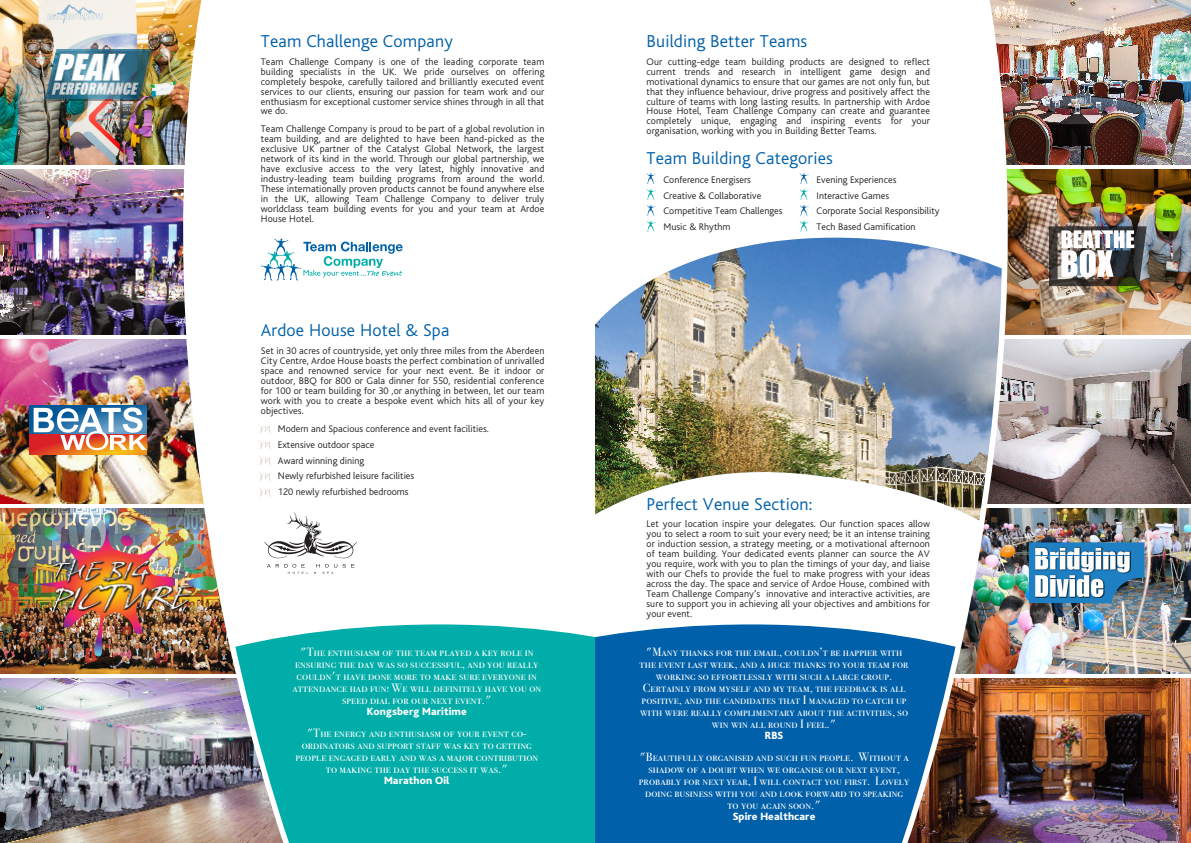
<style>
.page{position:relative;width:1191px;height:843px;background:#fff}
.page>*{position:absolute;margin:0;border:0;box-sizing:border-box;transform-origin:0 0}
.t1{font:300 18px "Bliss";letter-spacing:.01em;color:#0060a9}
.t2{font:12px/12px "Bodoni Svty Two SCITCTT";letter-spacing:.01em;color:#fff;text-align:center}
.t3{font:800 11px "Bliss";letter-spacing:.01em;color:#fff}
.t4{font:300 10px/9.9px "Bliss";color:#231f20;text-align:justify}
</style>
<div class="page">
<img style="left:0;top:0;width:126px;height:165px">
<img style="left:46px;top:49px;width:80px;height:51px">
<img style="left:0;top:170px;width:126px;height:164px">
<img style="left:0;top:339px;width:126px;height:164px">
<svg style="left:30px;top:433px;width:96px;height:21px"></svg>
<svg style="left:30px;top:405px;width:117px;height:28px"></svg>
<svg style="left:34px;top:407px;width:92px;height:43px"></svg>
<img style="left:0;top:508px;width:126px;height:165px">
<img style="left:17px;top:513px;width:109px;height:144px">
<img style="left:54px;top:559px;width:72px;height:53px">
<img style="left:0;top:678px;width:126px;height:164px">
<img style="left:131px;top:0;width:203px;height:624px">
<img style="left:131px;top:624px;width:464px;height:218px">
<img style="left:1065px;top:0;width:126px;height:165px">
<img style="left:1065px;top:170px;width:126px;height:164px">
<img style="left:1065px;top:226px;width:81px;height:60px">
<img style="left:1065px;top:339px;width:126px;height:164px">
<img style="left:1065px;top:508px;width:126px;height:165px">
<img style="left:1065px;top:542px;width:79px;height:60px">
<hr style="left:1035px;top:555px;width:94px;height:1px;background:#1e7fc2">
<img style="left:1065px;top:678px;width:126px;height:164px">
<svg style="left:647px;top:0;width:412px;height:225px"></svg>
<img style="left:647px;top:225px;width:412px;height:399px">
<img style="left:595px;top:237px;width:407px;height:387px">
<img style="left:595px;top:624px;width:464px;height:218px">
<svg style="left:646px;top:205px;width:9px;height:10px"></svg>
<svg style="left:646px;top:173px;width:9px;height:26px"></svg>
<svg style="left:646px;top:221px;width:9px;height:10px"></svg>
<svg style="left:799px;top:205px;width:9px;height:10px"></svg>
<svg style="left:799px;top:173px;width:9px;height:26px"></svg>
<svg style="left:799px;top:221px;width:9px;height:10px"></svg>
<svg style="left:258px;top:424px;width:15px;height:9px"></svg>
<svg style="left:258px;top:440px;width:15px;height:9px"></svg>
<svg style="left:258px;top:455px;width:15px;height:10px"></svg>
<svg style="left:258px;top:471px;width:15px;height:10px"></svg>
<svg style="left:258px;top:487px;width:15px;height:9px"></svg>
<svg style="left:264px;top:512px;width:93px;height:61px"></svg>
<svg style="left:261px;top:238px;width:142px;height:42px"></svg>
<h1 class="t1" style="left:261px;top:34px;width:194px">Team Challenge Company</h1>
<p class="t4" style="left:261px;top:58px;width:285px">Team Challenge Company is one of the leading corporate team building specialists in the UK. We pride ourselves on offering completely bespoke, carefully tailored and brilliantly executed event services to our clients, ensuring our passion for team work and our enthusiasm for exceptional customer service shines through in all that we do.</p>
<p class="t4" style="left:261px;top:125px;width:285px">Team Challenge Company is proud to be part of a global revolution in team building, and are delighted to have been hand-picked as the exclusive UK partner of the Catalyst Global Network, the largest network of its kind in the world. Through our global partnership, we have exclusive access to the very latest, highly innovative and industry-leading team building programs from around the world.<br>These internationally proven products cannot be found anywhere else in the UK, allowing Team Challenge Company to deliver truly worldclass team building events for you and your team at Ardoe House Hotel.</p>
<h1 class="t1" style="left:261px;top:323px;width:190px">Ardoe House Hotel &amp; Spa</h1>
<p class="t4" style="left:261px;top:347px;width:285px">Set in 30 acres of countryside, yet only three miles from the Aberdeen City Centre, Ardoe House boasts the perfect combination of unrivalled space and renowned service for your next event. Be it indoor or outdoor, BBQ for 800 or Gala dinner for 550, residential conference for 100 or team building for 30 ,or anything in between, let our team work with you to create a bespoke event which hits all of your key objectives.</p>
<p class="t4" style="left:278px;top:421px;width:212px;line-height:15.9px;text-align:left">Modern and Spacious conference and event facilities.<br>Extensive outdoor space<br>Award winning dining<br>Newly refurbished leisure facilities<br>120 newly refurbished bedrooms</p>
<p class="t2" style="left:292px;top:645px;width:250px">"The enthusiasm of the team played a key role in ensuring the day was so successful, and you really couldn't have done more to make sure everyone in attendance had fun! We will definitely have you on speed dial for our next event."</p>
<p class="t3" style="left:367px;top:706px;width:101px">Kongsberg Maritime</p>
<p class="t2" style="left:295px;top:726px;width:244px">"The energy and enthusiasm of your event co&shy;ordinators and support staff was key to getting people engaged early and was a major contribution to making the day the success it was."</p>
<p class="t3" style="left:384px;top:775px;width:67px">Marathon Oil</p>
<h1 class="t1" style="left:646px;top:34px;width:162px">Building Better Teams</h1>
<p class="t4" style="left:646px;top:58px;width:285px">Our cutting-edge team building products are designed to reflect current trends and research in intelligent game design and motivational dynamics to ensure that our games are not only fun, but that they influence behaviour, drive progress and positively affect the culture of teams with long lasting results. In partnership with Ardoe House Hotel, Team Challenge Company can create and guarantee completely unique, engaging and inspiring events for your organisation, working with you in Building Better Teams.</p>
<h1 class="t1" style="left:646px;top:151px;width:188px">Team Building Categories</h1>
<p class="t4" style="left:663px;top:172px;width:121px;line-height:15.9px;text-align:left">Conference Energisers<br>Creative &amp; Collaborative<br>Competitive Team Challenges<br>Music &amp; Rhythm</p>
<p class="t4" style="left:816px;top:172px;width:125px;line-height:15.9px;text-align:left">Evening Experiences<br>Interactive Games<br>Corporate Social Responsibility<br>Tech Based Gamification</p>
<h1 class="t1" style="left:646px;top:496px;width:167px">Perfect Venue Section:</h1>
<p class="t4" style="left:646px;top:520px;width:285px">Let your location inspire your delegates. Our function spaces allow you to select a room to suit your every need; be it an intense training or induction session, a strategy meeting, or a motivational afternoon of team building. Your dedicated events planner can source the AV you require, work with you to plan the timings of your day, and liaise with our Chefs to provide the fuel to make progress with your ideas across the day. The space and service of Ardoe House, combined with Team Challenge Company’s innovative and interactive activities, are sure to support you in achieving all your objectives and ambitions for your event.</p>
<p class="t2" style="left:639px;top:645px;width:270px">"Many thanks for the email, couldn’t be happier with the event last week, and a huge thanks to your team for working so effortlessly with such a large group.<br>Certainly from myself and my team, the feedback is all positive, and the candidates that I managed to catch up with were really complimentary about the activities, so win win all round I feel."</p>
<p class="t3" style="left:765px;top:730px;width:20px">RBS</p>
<p class="t2" style="left:639px;top:750px;width:272px">"Beautifully organised and such fun people. Without a shadow of a doubt when we organise our next event, probably for next year, I will contact you first. Lovely doing business with you and look forward to speaking to you again soon."</p>
<p class="t3" style="left:733px;top:811px;width:84px">Spire Healthcare</p>
</div>
